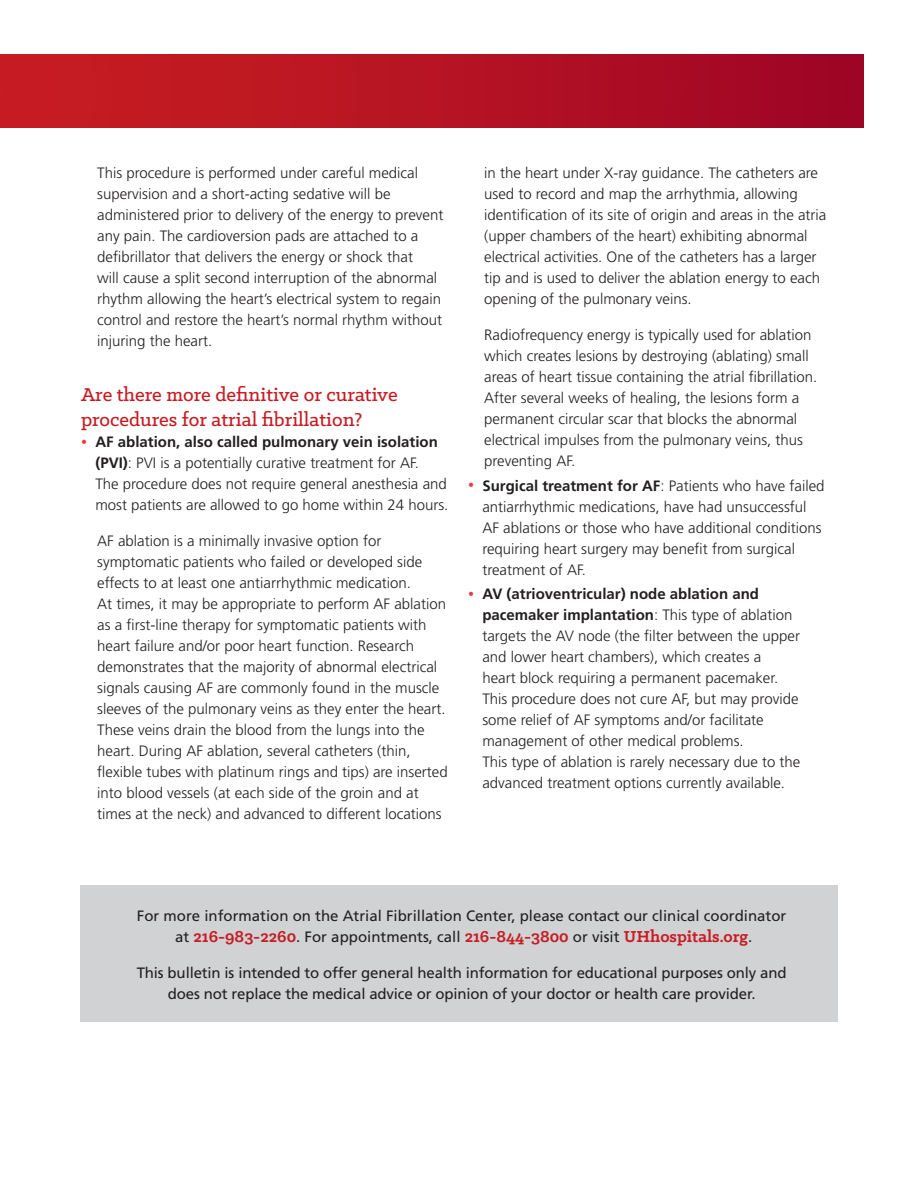
<style>
.page{position:relative;width:918px;height:1188px;background:#fff}
.page>*{position:absolute;margin:0;border:0;box-sizing:border-box;transform-origin:0 0}
.t1{font:500 21px/25.2px "Klinic Slab";color:#c61c22}
.t2{font:700 18px "Klinic Slab";color:#c61c22}
.t3{font:300 15px/21px "Frutiger LT Std";color:#231f20}
.t4{font:15px/21px "Frutiger LT Std";letter-spacing:-.01em;color:#231f20;text-align:center}
.s1{font-size:12px;color:#ee3a41}
.s2{font-weight:700}
.s3{font-family:"Frutiger LT Std";font-weight:400;font-size:15px;color:#231f20}
</style>
<div class="page">
<div style="left:0;top:54px;width:864px;height:73px;background:linear-gradient(to right,#ca1f22,#a00625)"></div>
<div style="left:80px;top:885px;width:758px;height:136px;background:#d1d2d4"></div>
<p class="t3" style="left:97px;top:162px;width:348px">This procedure is performed under careful medical supervision and a short-acting sedative will be administered prior to delivery of the energy to prevent any pain. The cardioversion pads are attached to a defibrillator that delivers the energy or shock that<br>will cause a split second interruption of the abnormal rhythm allowing the heart’s electrical system to regain control and restore the heart’s normal rhythm without injuring the heart.</p>
<h1 class="t1" style="left:81px;top:381px;width:318px">Are there more definitive or curative procedures for atrial fibrillation?</h1>
<p class="t3" style="left:95px;top:432px;width:355px;text-indent:-14px"><span class="s1">•</span> <span class="s2">AF ablation, also called pulmonary vein isolation (PVI)</span>: PVI is a potentially curative treatment for AF.<br>The procedure does not require general anesthesia and most patients are allowed to go home within 24 hours.</p>
<p class="t3" style="left:97px;top:531px;width:352px">AF ablation is a minimally invasive option for symptomatic patients who failed or developed side effects to at least one antiarrhythmic medication.<br>At times, it may be appropriate to perform AF ablation as a first-line therapy for symptomatic patients with heart failure and/or poor heart function. Research demonstrates that the majority of abnormal electrical signals causing AF are commonly found in the muscle sleeves of the pulmonary veins as they enter the heart.<br>These veins drain the blood from the lungs into the heart. During AF ablation, several catheters (thin, flexible tubes with platinum rings and tips) are inserted into blood vessels (at each side of the groin and at times at the neck) and advanced to different locations</p>
<p class="t3" style="left:484px;top:162px;width:344px">in the heart under X-ray guidance. The catheters are used to record and map the arrhythmia, allowing identification of its site of origin and areas in the atria (upper chambers of the heart) exhibiting abnormal electrical activities. One of the catheters has a larger tip and is used to deliver the ablation energy to each opening of the pulmonary veins.</p>
<p class="t3" style="left:484px;top:324px;width:335px">Radiofrequency energy is typically used for ablation which creates lesions by destroying (ablating) small areas of heart tissue containing the atrial fibrillation.<br>After several weeks of healing, the lesions form a permanent circular scar that blocks the abnormal electrical impulses from the pulmonary veins, thus preventing AF.</p>
<p class="t3" style="left:482px;top:475px;width:344px;text-indent:-14px"><span class="s1">•</span> <span class="s2">Surgical treatment for AF</span>: Patients who have failed antiarrhythmic medications, have had unsuccessful AF ablations or those who have additional conditions requiring heart surgery may benefit from surgical treatment of AF.</p>
<p class="t3" style="left:482px;top:584px;width:320px;text-indent:-14px"><span class="s1">•</span> <span class="s2">AV (atrioventricular) node ablation and pacemaker implantation</span>: This type of ablation targets the AV node (the filter between the upper and lower heart chambers), which creates a<br>heart block requiring a permanent pacemaker.<br>This procedure does not cure AF, but may provide some relief of AF symptoms and/or facilitate management of other medical problems.<br>This type of ablation is rarely necessary due to the advanced treatment options currently available.</p>
<p class="t4" style="left:137px;top:906px;width:651px">For more information on the Atrial Fibrillation Center, please contact our clinical coordinator</p>
<p class="t2" style="left:175px;top:925px;width:579px"><span class="s3">at</span> 216-983-2260<span class="s3">. For appointments, call</span> 216-844-3800 <span class="s3">or visit</span> UHhospitals.org<span class="s3">.</span></p>
<p class="t4" style="left:137px;top:963px;width:651px">This bulletin is intended to offer general health information for educational purposes only and does not replace the medical advice or opinion of your doctor or health care provider.</p>
</div>
